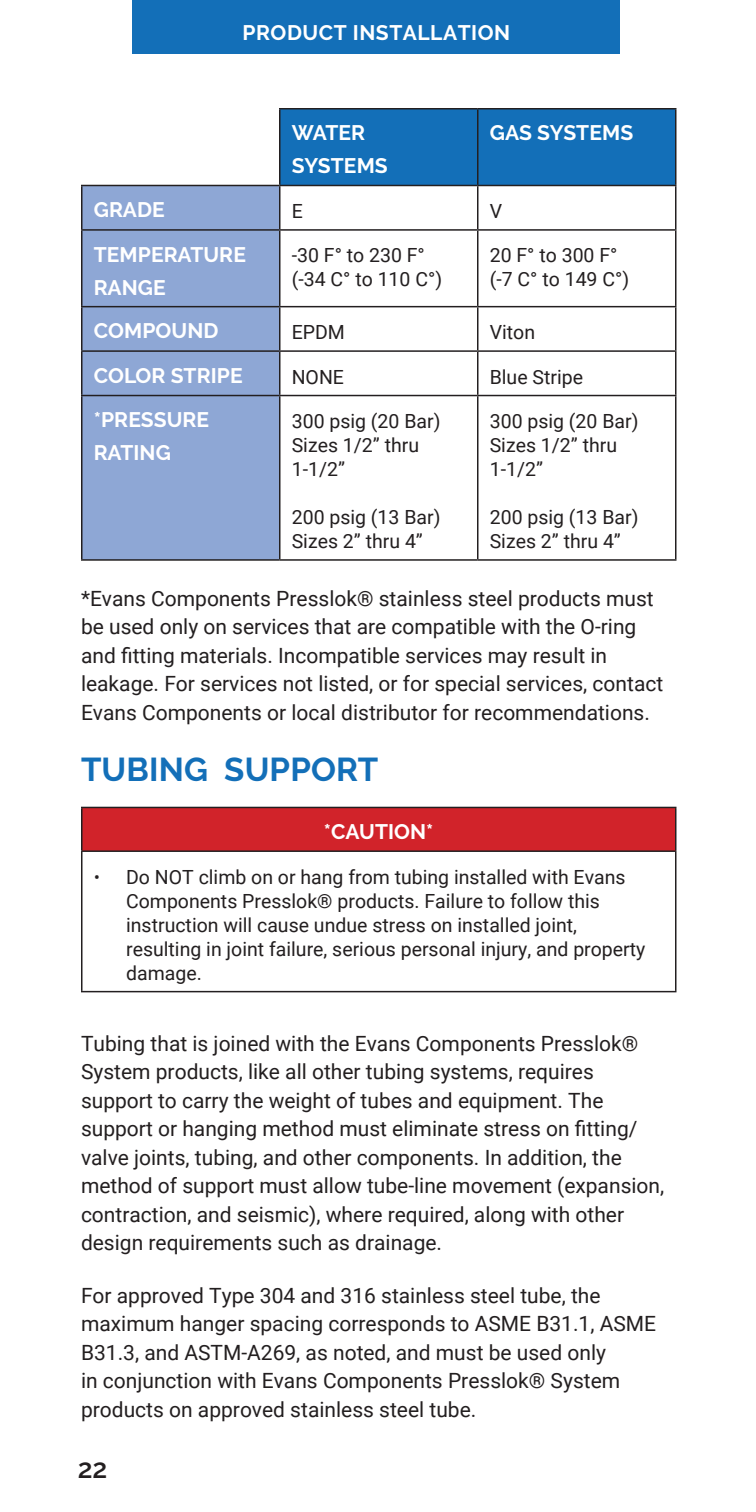
<style>
.page{position:relative;width:756px;height:1512px;background:#fff}
.page>*{position:absolute;margin:0;border:0;box-sizing:border-box;transform-origin:0 0}
.Section_Headers_for{font:700 33px "Raleway";letter-spacing:.005em;color:#136fb8}
.t1{font:600 27px "Raleway";color:#231f20}
.t2{font:21px/28.5px "Roboto";color:#231f20}
.t3{font:700 21px/33px "Raleway";letter-spacing:.005em;color:#fff}
.t4{font:700 21px "Raleway";letter-spacing:.025em;color:#fff}
.t5{font:19.5px/24px "Roboto";color:#231f20}
.s1{font-weight:300}
</style>
<div class="page">
<div style="left:133px;top:0;width:487px;height:54px;background:#136fb8"></div>
<div style="left:280px;top:110px;width:395px;height:75px;background:#136fb8"></div>
<div style="left:82px;top:186px;width:197px;height:373px;background:#8ea7d5"></div>
<hr style="left:279px;top:108px;width:199px;height:2px;background:#231f20">
<hr style="left:279px;top:109px;width:1px;height:76px;background:#231f20">
<hr style="left:478px;top:108px;width:198px;height:2px;background:#231f20">
<hr style="left:477px;top:109px;width:1px;height:76px;background:#231f20">
<hr style="left:675px;top:109px;width:1px;height:76px;background:#231f20">
<hr style="left:81px;top:185px;width:199px;height:1px;background:#231f20">
<hr style="left:81px;top:186px;width:1px;height:43px;background:#231f20">
<hr style="left:280px;top:185px;width:198px;height:1px;background:#231f20">
<hr style="left:279px;top:186px;width:1px;height:43px;background:#231f20">
<hr style="left:478px;top:185px;width:198px;height:1px;background:#231f20">
<hr style="left:477px;top:186px;width:1px;height:43px;background:#231f20">
<hr style="left:675px;top:186px;width:1px;height:43px;background:#231f20">
<hr style="left:81px;top:229px;width:199px;height:2px;background:#231f20">
<hr style="left:81px;top:231px;width:1px;height:75px;background:#231f20">
<hr style="left:280px;top:229px;width:198px;height:2px;background:#231f20">
<hr style="left:279px;top:231px;width:1px;height:75px;background:#231f20">
<hr style="left:478px;top:229px;width:198px;height:2px;background:#231f20">
<hr style="left:477px;top:231px;width:1px;height:75px;background:#231f20">
<hr style="left:675px;top:231px;width:1px;height:75px;background:#231f20">
<hr style="left:81px;top:306px;width:199px;height:1px;background:#231f20">
<hr style="left:81px;top:307px;width:1px;height:43px;background:#231f20">
<hr style="left:280px;top:306px;width:198px;height:1px;background:#231f20">
<hr style="left:279px;top:307px;width:1px;height:43px;background:#231f20">
<hr style="left:478px;top:306px;width:198px;height:1px;background:#231f20">
<hr style="left:477px;top:307px;width:1px;height:43px;background:#231f20">
<hr style="left:675px;top:307px;width:1px;height:43px;background:#231f20">
<hr style="left:81px;top:350px;width:199px;height:2px;background:#231f20">
<hr style="left:81px;top:352px;width:1px;height:43px;background:#231f20">
<hr style="left:280px;top:350px;width:198px;height:2px;background:#231f20">
<hr style="left:279px;top:352px;width:1px;height:43px;background:#231f20">
<hr style="left:478px;top:350px;width:198px;height:2px;background:#231f20">
<hr style="left:477px;top:352px;width:1px;height:43px;background:#231f20">
<hr style="left:675px;top:352px;width:1px;height:43px;background:#231f20">
<hr style="left:81px;top:395px;width:199px;height:1px;background:#231f20">
<hr style="left:81px;top:396px;width:1px;height:163px;background:#231f20">
<hr style="left:280px;top:395px;width:198px;height:1px;background:#231f20">
<hr style="left:279px;top:396px;width:1px;height:163px;background:#231f20">
<hr style="left:478px;top:395px;width:198px;height:1px;background:#231f20">
<hr style="left:477px;top:396px;width:1px;height:163px;background:#231f20">
<hr style="left:675px;top:396px;width:1px;height:163px;background:#231f20">
<hr style="left:81px;top:559px;width:199px;height:2px;background:#231f20">
<hr style="left:280px;top:559px;width:198px;height:2px;background:#231f20">
<hr style="left:478px;top:559px;width:198px;height:2px;background:#231f20">
<div style="left:82px;top:807px;width:594px;height:44px;background:#d1232a"></div>
<hr style="left:81px;top:807px;width:595px;height:1px;background:#231f20">
<hr style="left:81px;top:808px;width:1px;height:42px;background:#231f20">
<hr style="left:675px;top:808px;width:1px;height:42px;background:#231f20">
<hr style="left:81px;top:850px;width:595px;height:2px;background:#231f20">
<hr style="left:81px;top:852px;width:1px;height:139px;background:#231f20">
<hr style="left:675px;top:852px;width:1px;height:139px;background:#231f20">
<hr style="left:81px;top:991px;width:595px;height:1px;background:#231f20">
<p class="t4" style="left:243px;top:21px;width:269px">PRODUCT INSTALLATION</p>
<p class="t3" style="left:292px;top:117px;width:98px">WATER<br>SYSTEMS</p>
<p class="t3" style="left:490px;top:117px;width:145px">GAS SYSTEMS</p>
<p class="t3" style="left:94px;top:193px;width:73px">GRADE</p>
<p class="t5" style="left:292px;top:198px;width:13px">E</p>
<p class="t5" style="left:490px;top:198px;width:14px">V</p>
<p class="t3" style="left:94px;top:238px;width:154px">TEMPERATURE<br>RANGE</p>
<p class="t5" style="left:292px;top:243px;width:135px">-30 F° to 230 F°</p>
<p class="t5" style="left:490px;top:243px;width:129px">20 F° to 300 F°</p>
<p class="t5" style="left:490px;top:267px;width:141px">(-7 C° to 149 C°)</p>
<p class="t5" style="left:292px;top:267px;width:152px">(-34 C° to 110 C°)</p>
<p class="t3" style="left:94px;top:315px;width:126px">COMPOUND</p>
<p class="t5" style="left:292px;top:319px;width:55px">EPDM</p>
<p class="t5" style="left:490px;top:319px;width:47px">Viton</p>
<p class="t3" style="left:94px;top:359px;width:150px">COLOR STRIPE</p>
<p class="t5" style="left:292px;top:364px;width:54px">NONE</p>
<p class="t5" style="left:490px;top:364px;width:95px">Blue Stripe</p>
<p class="t3" style="left:94px;top:403px;width:117px">*PRESSURE<br>RATING</p>
<p class="t5" style="left:292px;top:408px;width:150px">300 psig (20 Bar)<br>Sizes 1/2” thru<br>1-1/2”</p>
<p class="t5" style="left:292px;top:504px;width:150px">200 psig (13 Bar)<br>Sizes 2” thru 4”</p>
<p class="t5" style="left:490px;top:408px;width:150px">300 psig (20 Bar)<br>Sizes 1/2” thru<br>1-1/2”</p>
<p class="t5" style="left:490px;top:504px;width:150px">200 psig (13 Bar)<br>Sizes 2” thru 4”</p>
<p class="t2" style="left:81px;top:583px;width:584px">*Evans Components Presslok® stainless steel products must be used only on services that are compatible with the O-ring and fitting materials. Incompatible services may result in leakage. For services not listed, or for special services, contact Evans Components or local distributor for recommendations.</p>
<p class="Section_Headers_for" style="left:81px;top:751px;width:299px">TUBING SUPPORT</p>
<p class="t3" style="left:324px;top:815px;width:111px">*CAUTION*</p>
<p class="t5" style="left:126px;top:864px;width:521px;text-indent:-32px"><span class="s1">•</span> Do NOT climb on or hang from tubing installed with Evans Components Presslok® products. Failure to follow this instruction will cause undue stress on installed joint, resulting in joint failure, serious personal injury, and property damage.</p>
<p class="t2" style="left:81px;top:1028px;width:585px">Tubing that is joined with the Evans Components Presslok® System products, like all other tubing systems, requires support to carry the weight of tubes and equipment. The support or hanging method must eliminate stress on fitting/ valve joints, tubing, and other components. In addition, the method of support must allow tube-line movement (expansion, contraction, and seismic), where required, along with other design requirements such as drainage.</p>
<p class="t2" style="left:81px;top:1280px;width:577px">For approved Type 304 and 316 stainless steel tube, the maximum hanger spacing corresponds to ASME B31.1, ASME B31.3, and ASTM-A269, as noted, and must be used only<br>in conjunction with Evans Components Presslok® System products on approved stainless steel tube.</p>
<p class="t1" style="left:78px;top:1453px;width:31px">22</p>
</div>
